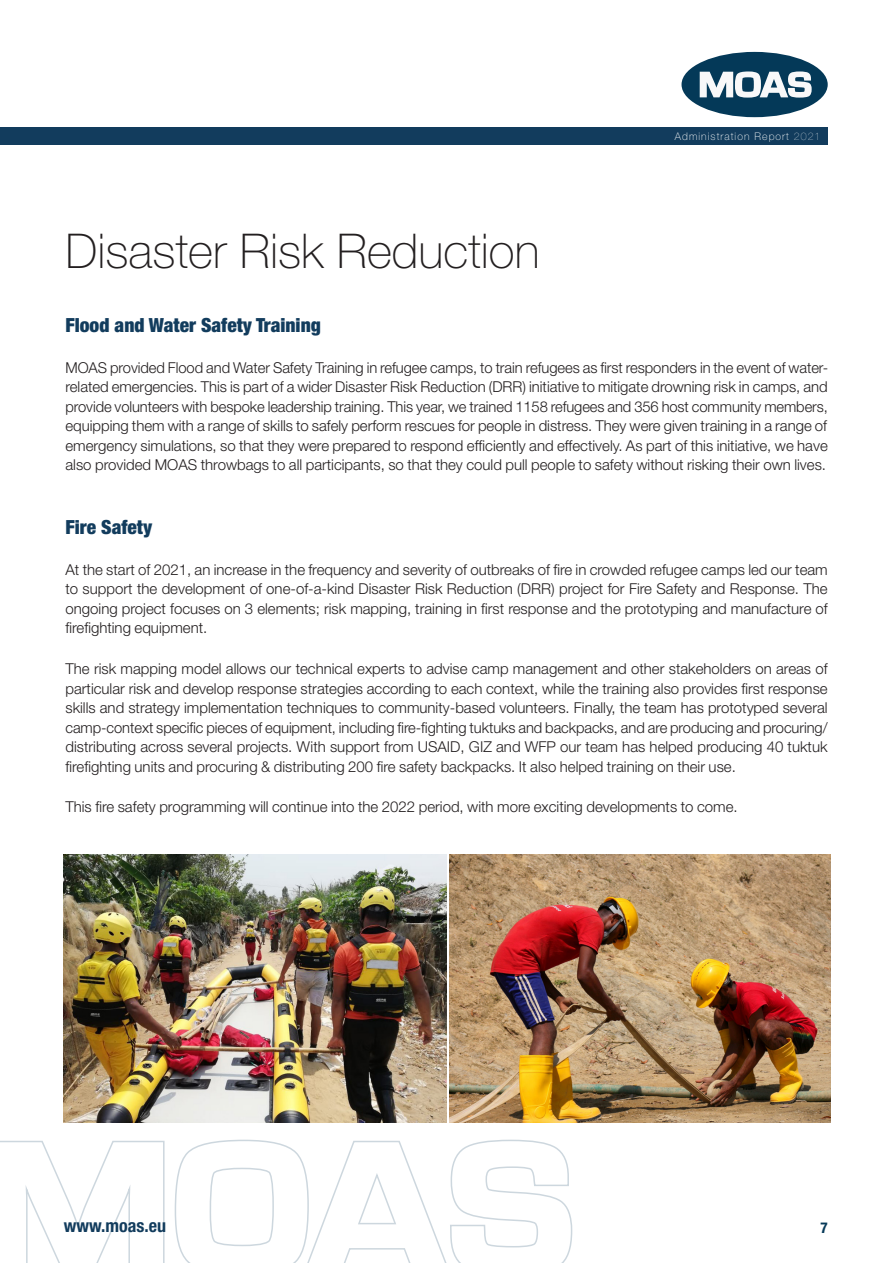
<style>
.page{position:relative;width:893px;height:1263px;background:#fff}
.page>*{position:absolute;margin:0;border:0;box-sizing:border-box;transform-origin:0 0}
.title__1{font:100 48px "Helvetica Neue LT Pro";color:#231f20}
.title_2{font:900 condensed 19.5px "Helvetica Neue LT Pro";color:#123c5d}
.t1{font:700 condensed 18px "Helvetica Neue LT Pro";color:#123c5d}
.t2{font:300 15px/19.5px "Helvetica Neue LT Pro";color:#231f20;text-align:justify}
.t3{font:700 condensed 15px "Helvetica Neue LT Pro";color:#073a59}
.t4{font:100 10.5px "Helvetica Neue LT Pro";letter-spacing:.1em;color:#fff}
.s1{font-weight:200}
</style>
<div class="page">
<svg style="left:0;top:1140px;width:165px;height:123px"></svg>
<svg style="left:174px;top:1139px;width:399px;height:124px"></svg>
<div style="left:0;top:128px;width:828px;height:17px;background:#123c5d"></div>
<div style="left:681px;top:52px;width:147px;height:65px;background:#043958;border-radius:50%"></div>
<svg style="left:700px;top:71px;width:112px;height:27px"></svg>
<img style="left:64px;top:855px;width:383px;height:268px">
<img style="left:449px;top:855px;width:382px;height:268px">
<p class="title__1" style="left:65px;top:224px;width:476px">Disaster Risk Reduction</p>
<p class="t4" style="left:675px;top:130px;width:147px">Administration Report <span class="s1">2021</span></p>
<p class="title_2" style="left:65px;top:313px;width:257px">Flood and Water Safety Training</p>
<p class="t2" style="left:65px;top:357px;width:764px">MOAS provided Flood and Water Safety Training in refugee camps, to train refugees as first responders in the event of water&shy;related emergencies. This is part of a wider Disaster Risk Reduction (DRR) initiative to mitigate drowning risk in camps, and provide volunteers with bespoke leadership training. This year, we trained 1158 refugees and 356 host community members, equipping them with a range of skills to safely perform rescues for people in distress. They were given training in a range of emergency simulations, so that they were prepared to respond efficiently and effectively. As part of this initiative, we have also provided MOAS throwbags to all participants, so that they could pull people to safety without risking their own lives.</p>
<p class="title_2" style="left:65px;top:515px;width:88px">Fire Safety</p>
<p class="t2" style="left:65px;top:559px;width:764px">At the start of 2021, an increase in the frequency and severity of outbreaks of fire in crowded refugee camps led our team to support the development of one-of-a-kind Disaster Risk Reduction (DRR) project for Fire Safety and Response. The ongoing project focuses on 3 elements; risk mapping, training in first response and the prototyping and manufacture of firefighting equipment.</p>
<p class="t2" style="left:65px;top:659px;width:764px">The risk mapping model allows our technical experts to advise camp management and other stakeholders on areas of particular risk and develop response strategies according to each context, while the training also provides first response skills and strategy implementation techniques to community-based volunteers. Finally, the team has prototyped several camp-context specific pieces of equipment, including fire-fighting tuktuks and backpacks, and are producing and procuring/ distributing across several projects. With support from USAID, GIZ and WFP our team has helped producing 40 tuktuk firefighting units and procuring &amp; distributing 200 fire safety backpacks. It also helped training on their use.</p>
<p class="t2" style="left:65px;top:797px;width:674px">This fire safety programming will continue into the 2022 period, with more exciting developments to come.</p>
<p class="t1" style="left:64px;top:1215px;width:104px">www.moas.eu</p>
<p class="t3" style="left:820px;top:1219px;width:9px">7</p>
</div>
